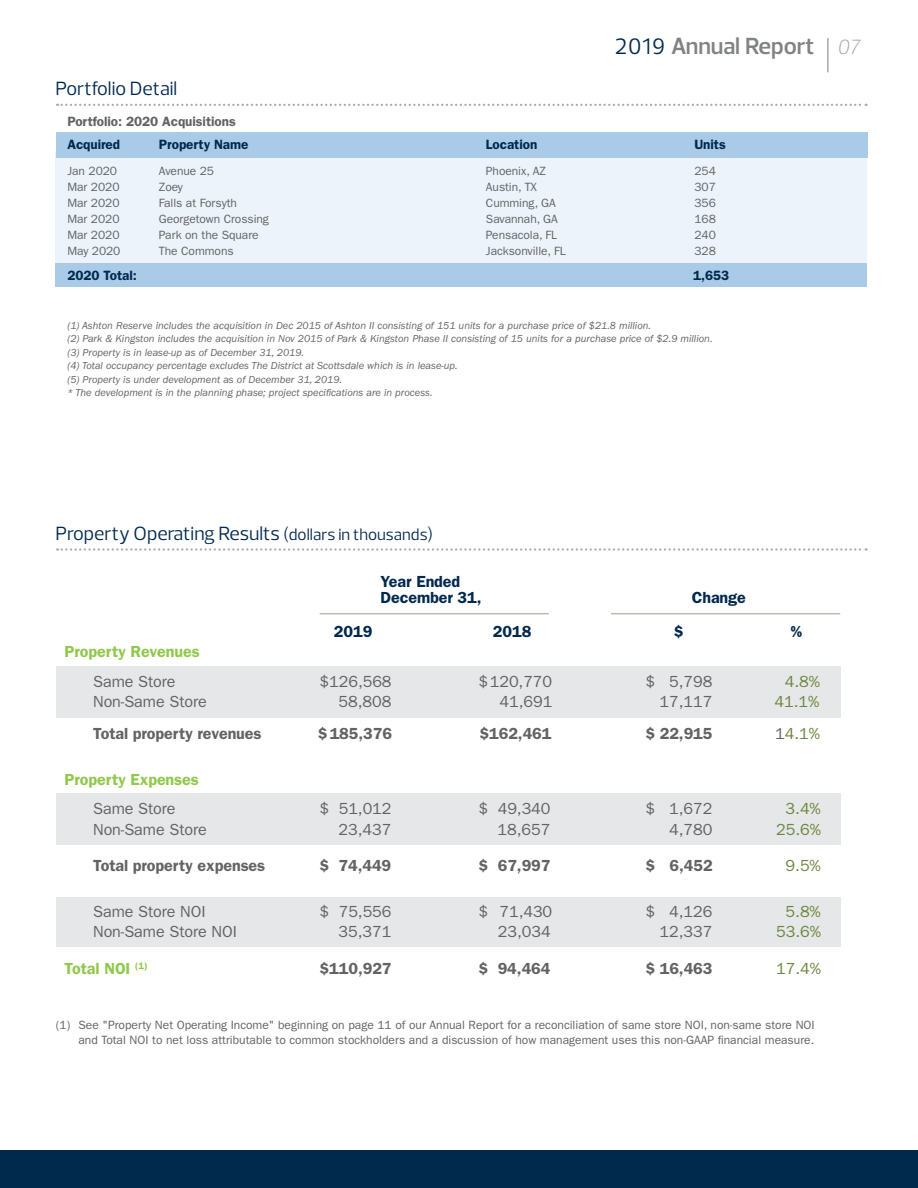
<style>
.page{position:relative;width:918px;height:1188px;background:#fff}
.page>*{position:absolute;margin:0;border:0;box-sizing:border-box;transform-origin:0 0}
.t1{font:600 23.85px "Prelo";letter-spacing:-.005em;color:#808285}
.t2{font:19.5px "Prelo";color:#00294e}
.Policies_Copy{font:16.2px "ITC Franklin Gothic Std";letter-spacing:-.005em;color:#636366}
.Policies_Copy-2{font:600 16.2px "ITC Franklin Gothic Std";letter-spacing:-.005em;color:#636366}
.Policies_Copy-3{font:600 16.2px "ITC Franklin Gothic Std";letter-spacing:-.005em;color:#90c84c}
.Policies_Copy-4{font:16.2px "ITC Franklin Gothic Std";letter-spacing:-.005em;color:#6d873d}
.Policies_Copy-5{font:600 16.2px "ITC Franklin Gothic Std";letter-spacing:-.005em;color:#00294e}
.Policies_Copy-6{font:16.2px "ITC Franklin Gothic Std Hvy";color:#00294e}
.Policies_Copy-7{font:600 13.5px "ITC Franklin Gothic Std";letter-spacing:-.005em;color:#00294e}
.Policies_Copy-8{font:600 13.5px "ITC Franklin Gothic Std";letter-spacing:-.005em;color:#636366}
.Policies_Copy-9{font:12px "ITC Franklin Gothic Std";color:#636366}
.t3{font:italic 10.5px "ITC Franklin Gothic Std";color:#636366}
.s1{font-weight:400;font-size:22.8px;color:#00294e}
.s2{font-weight:300;font-style:italic;font-size:21px;color:#a8a9ad}
.s3{font-size:16.5px}
.s4{color:#636366}
</style>
<div class="page">
<div style="left:0;top:1150px;width:918px;height:38px;background:#00294e"></div>
<hr style="left:827px;top:38px;width:2px;height:34px;background:#a8a9ad">
<div style="left:56px;top:152px;width:811px;height:123px;background:#ecf3fa"></div>
<div style="left:56px;top:264px;width:811px;height:23px;background:#a9cbe8"></div>
<div style="left:56px;top:132px;width:811px;height:26px;background:#a9cbe8"></div>
<svg style="left:57px;top:104px;width:810px;height:2px"></svg>
<svg style="left:57px;top:548px;width:810px;height:3px"></svg>
<div style="left:56px;top:897px;width:785px;height:50px;background:#e6e7e9"></div>
<div style="left:56px;top:793px;width:784px;height:51px;background:#e6e7e9"></div>
<div style="left:56px;top:666px;width:784px;height:51px;background:#e6e7e9"></div>
<hr style="left:320px;top:613px;width:229px;height:1px;background:#bcbcb0">
<hr style="left:611px;top:613px;width:229px;height:1px;background:#bcbcb0">
<p class="t1" style="left:615px;top:31px;width:247px"><span class="s1">2019</span> Annual Report <span class="s2">07</span></p>
<p class="t2" style="left:56px;top:76px;width:123px">Portfolio Detail</p>
<p class="Policies_Copy-8" style="left:67px;top:113px;width:170px">Portfolio: 2020 Acquisitions</p>
<p class="Policies_Copy-7" style="left:67px;top:136px;width:54px">Acquired</p>
<p class="Policies_Copy-7" style="left:159px;top:136px;width:91px">Property Name</p>
<p class="Policies_Copy-7" style="left:486px;top:136px;width:53px">Location</p>
<p class="Policies_Copy-7" style="left:694px;top:136px;width:33px">Units</p>
<p class="Policies_Copy-9" style="left:67px;top:164px;width:51px">Jan 2020</p>
<p class="Policies_Copy-9" style="left:159px;top:164px;width:57px">Avenue 25</p>
<p class="Policies_Copy-9" style="left:486px;top:164px;width:61px">Phoenix, AZ</p>
<p class="Policies_Copy-9" style="left:694px;top:164px;width:23px">254</p>
<p class="Policies_Copy-9" style="left:67px;top:180px;width:54px">Mar 2020</p>
<p class="Policies_Copy-9" style="left:159px;top:180px;width:26px">Zoey</p>
<p class="Policies_Copy-9" style="left:486px;top:180px;width:53px">Austin, TX</p>
<p class="Policies_Copy-9" style="left:694px;top:180px;width:23px">307</p>
<p class="Policies_Copy-9" style="left:67px;top:196px;width:54px">Mar 2020</p>
<p class="Policies_Copy-9" style="left:159px;top:196px;width:79px">Falls at Forsyth</p>
<p class="Policies_Copy-9" style="left:486px;top:196px;width:71px">Cumming, GA</p>
<p class="Policies_Copy-9" style="left:694px;top:196px;width:23px">356</p>
<p class="Policies_Copy-9" style="left:67px;top:212px;width:54px">Mar 2020</p>
<p class="Policies_Copy-9" style="left:159px;top:212px;width:112px">Georgetown Crossing</p>
<p class="Policies_Copy-9" style="left:486px;top:212px;width:73px">Savannah, GA</p>
<p class="Policies_Copy-9" style="left:694px;top:212px;width:23px">168</p>
<p class="Policies_Copy-9" style="left:67px;top:228px;width:54px">Mar 2020</p>
<p class="Policies_Copy-9" style="left:159px;top:228px;width:101px">Park on the Square</p>
<p class="Policies_Copy-9" style="left:486px;top:228px;width:73px">Pensacola, FL</p>
<p class="Policies_Copy-9" style="left:694px;top:228px;width:23px">240</p>
<p class="Policies_Copy-9" style="left:67px;top:244px;width:55px">May 2020</p>
<p class="Policies_Copy-9" style="left:159px;top:244px;width:76px">The Commons</p>
<p class="Policies_Copy-9" style="left:486px;top:244px;width:81px">Jacksonville, FL</p>
<p class="Policies_Copy-9" style="left:694px;top:244px;width:23px">328</p>
<p class="Policies_Copy-7" style="left:67px;top:267px;width:71px">2020 Total:</p>
<p class="Policies_Copy-7" style="left:693px;top:267px;width:38px">1,653</p>
<p class="t3" style="left:67px;top:319px;width:585px">(1) Ashton Reserve includes the acquisition in Dec 2015 of Ashton II consisting of 151 units for a purchase price of $21.8 million.</p>
<p class="t3" style="left:67px;top:333px;width:647px">(2) Park &amp; Kingston includes the acquisition in Nov 2015 of Park &amp; Kingston Phase II consisting of 15 units for a purchase price of $2.9 million.</p>
<p class="t3" style="left:67px;top:346px;width:238px">(3) Property is in lease-up as of December 31, 2019.</p>
<p class="t3" style="left:67px;top:360px;width:392px">(4) Total occupancy percentage excludes The District at Scottsdale which is in lease-up.</p>
<p class="t3" style="left:67px;top:373px;width:276px">(5) Property is under development as of December 31, 2019.</p>
<p class="t3" style="left:67px;top:387px;width:367px">* The development is in the planning phase; project specifications are in process.</p>
<p class="t2" style="left:56px;top:521px;width:379px">Property Operating Results <span class="s3">(dollars in thousands)</span></p>
<p class="Policies_Copy-5" style="left:381px;top:572px;width:81px">Year Ended</p>
<p class="Policies_Copy-5" style="left:381px;top:588px;width:103px">December 31,</p>
<p class="Policies_Copy-5" style="left:692px;top:588px;width:56px">Change</p>
<p class="Policies_Copy-5" style="left:334px;top:622px;width:40px">2019</p>
<p class="Policies_Copy-5" style="left:493px;top:622px;width:40px">2018</p>
<p class="Policies_Copy-5" style="left:674px;top:622px;width:11px">$</p>
<p class="Policies_Copy-6" style="left:790px;top:622px;width:13px">%</p>
<p class="Policies_Copy-3" style="left:65px;top:642px;width:137px">Property Revenues</p>
<p class="Policies_Copy" style="left:93px;top:672px;width:84px">Same Store</p>
<p class="Policies_Copy" style="left:320px;top:672px;width:73px">$126,568</p>
<p class="Policies_Copy" style="left:479px;top:672px;width:75px">$120,770</p>
<p class="Policies_Copy" style="left:645px;top:672px;width:69px">$ 5,798</p>
<p class="Policies_Copy-4" style="left:785px;top:672px;width:37px">4.8%</p>
<p class="Policies_Copy" style="left:93px;top:692px;width:115px">Non-Same Store</p>
<p class="Policies_Copy" style="left:339px;top:692px;width:54px">58,808</p>
<p class="Policies_Copy" style="left:500px;top:692px;width:54px">41,691</p>
<p class="Policies_Copy" style="left:660px;top:692px;width:54px">17,117</p>
<p class="Policies_Copy-4" style="left:775px;top:692px;width:46px">41.1%</p>
<p class="Policies_Copy-2" style="left:93px;top:724px;width:170px">Total property revenues</p>
<p class="Policies_Copy-2" style="left:318px;top:724px;width:76px">$ 185,376</p>
<p class="Policies_Copy-2" style="left:480px;top:724px;width:73px">$162,461</p>
<p class="Policies_Copy-2" style="left:645px;top:724px;width:69px">$ 22,915</p>
<p class="Policies_Copy-4" style="left:775px;top:724px;width:46px"><span class="s4">1</span>4.1%</p>
<p class="Policies_Copy-3" style="left:65px;top:770px;width:136px">Property Expenses</p>
<p class="Policies_Copy" style="left:93px;top:799px;width:84px">Same Store</p>
<p class="Policies_Copy" style="left:320px;top:799px;width:73px">$ 51,012</p>
<p class="Policies_Copy" style="left:479px;top:799px;width:73px">$ 49,340</p>
<p class="Policies_Copy" style="left:645px;top:799px;width:69px">$ 1,672</p>
<p class="Policies_Copy-4" style="left:786px;top:799px;width:37px">3.4%</p>
<p class="Policies_Copy" style="left:93px;top:820px;width:115px">Non-Same Store</p>
<p class="Policies_Copy" style="left:339px;top:820px;width:54px">23,437</p>
<p class="Policies_Copy" style="left:498px;top:820px;width:54px">18,657</p>
<p class="Policies_Copy" style="left:669px;top:820px;width:45px">4,780</p>
<p class="Policies_Copy-4" style="left:776px;top:820px;width:46px">25.6%</p>
<p class="Policies_Copy-2" style="left:93px;top:856px;width:174px">Total property expenses</p>
<p class="Policies_Copy-2" style="left:319px;top:856px;width:73px">$ 74,449</p>
<p class="Policies_Copy-2" style="left:479px;top:856px;width:73px">$ 67,997</p>
<p class="Policies_Copy-2" style="left:646px;top:856px;width:69px">$ 6,452</p>
<p class="Policies_Copy-4" style="left:786px;top:857px;width:37px">9.5%</p>
<p class="Policies_Copy" style="left:93px;top:902px;width:114px">Same Store NOI</p>
<p class="Policies_Copy" style="left:320px;top:902px;width:73px">$ 75,556</p>
<p class="Policies_Copy" style="left:479px;top:902px;width:75px">$ 71,430</p>
<p class="Policies_Copy" style="left:645px;top:902px;width:69px">$ 4,126</p>
<p class="Policies_Copy-4" style="left:786px;top:902px;width:37px">5.8%</p>
<p class="Policies_Copy" style="left:93px;top:923px;width:145px">Non-Same Store NOI</p>
<p class="Policies_Copy" style="left:339px;top:923px;width:54px">35,371</p>
<p class="Policies_Copy" style="left:498px;top:923px;width:54px">23,034</p>
<p class="Policies_Copy" style="left:660px;top:923px;width:54px">12,337</p>
<p class="Policies_Copy-4" style="left:776px;top:923px;width:46px">53.6%</p>
<p class="Policies_Copy-3" style="left:65px;top:959px;width:85px">Total NOI <sup>(1)</sup></p>
<p class="Policies_Copy-2" style="left:320px;top:959px;width:73px">$110,927</p>
<p class="Policies_Copy-2" style="left:479px;top:959px;width:73px">$ 94,464</p>
<p class="Policies_Copy-2" style="left:645px;top:959px;width:69px">$ 16,463</p>
<p class="Policies_Copy-4" style="left:776px;top:959px;width:46px">17.4%</p>
<p class="Policies_Copy-9" style="left:56px;top:1018px;width:760px">(1) See "Property Net Operating Income" beginning on page 11 of our Annual Report for a reconciliation of same store NOI, non-same store NOI</p>
<p class="Policies_Copy-9" style="left:78px;top:1033px;width:737px">and Total NOI to net loss attributable to common stockholders and a discussion of how management uses this non-GAAP financial measure.</p>
</div>
